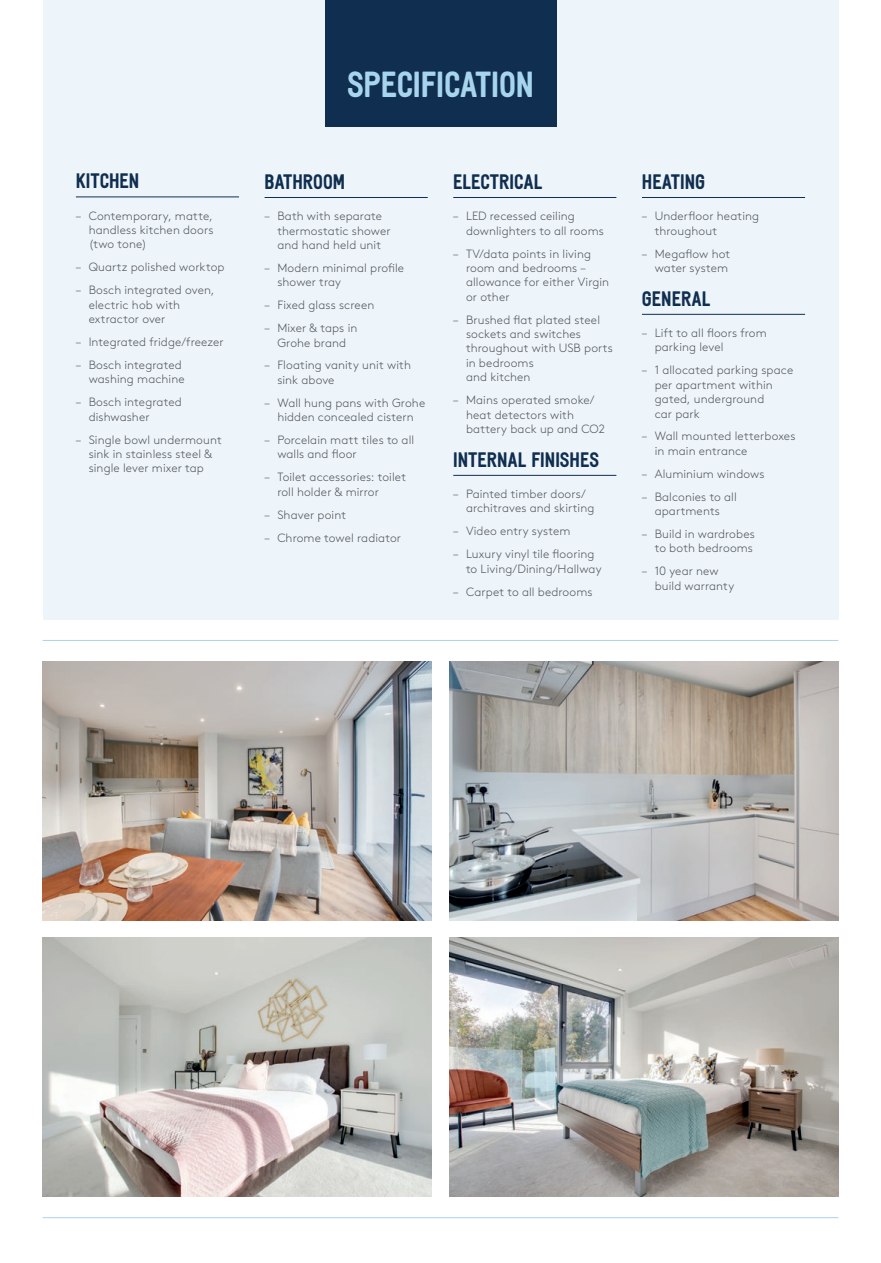
<style>
.page{position:relative;width:881px;height:1263px;background:#fff}
.page>*{position:absolute;margin:0;border:0;box-sizing:border-box;transform-origin:0 0}
.t1{font:36.3px "Canteen BN Bold";letter-spacing:-.005em;color:#a7d5ee}
.t2{font:21px "Canteen BN Bold";letter-spacing:.005em;color:#102e4f}
.t3{font:300 12px/14.4px "Brown";letter-spacing:.01em;color:#57585a}
</style>
<div class="page">
<div style="left:43px;top:0;width:795px;height:619px;background:#edf5fb"></div>
<div style="left:325px;top:0;width:230px;height:127px;background:#102e4f"></div>
<hr style="left:76px;top:197px;width:163px;height:1px;background:#102e4f">
<hr style="left:264px;top:197px;width:163px;height:1px;background:#102e4f">
<hr style="left:453px;top:197px;width:163px;height:1px;background:#102e4f">
<hr style="left:453px;top:475px;width:163px;height:1px;background:#102e4f">
<hr style="left:641px;top:197px;width:163px;height:1px;background:#102e4f">
<hr style="left:641px;top:314px;width:163px;height:1px;background:#102e4f">
<hr style="left:43px;top:640px;width:795px;height:1px;background:#a7d5ee">
<hr style="left:43px;top:1217px;width:795px;height:1px;background:#a7d5ee">
<img style="left:449px;top:937px;width:389px;height:260px">
<img style="left:43px;top:937px;width:388px;height:260px">
<img style="left:449px;top:661px;width:389px;height:259px">
<img style="left:43px;top:661px;width:388px;height:259px">
<h2 class="t2" style="left:76px;top:169px;width:65px">KITCHEN</h2>
<p class="t3" style="left:89px;top:210px;width:126px;text-align:justify;text-indent:-13px">– Contemporary, matte, handless kitchen doors (two tone)</p>
<p class="t3" style="left:76px;top:261px;width:150px">– Quartz polished worktop</p>
<p class="t3" style="left:89px;top:284px;width:127px;text-indent:-13px">– Bosch integrated oven, electric hob with extractor over</p>
<p class="t3" style="left:76px;top:336px;width:149px">– Integrated fridge/freezer</p>
<p class="t3" style="left:76px;top:359px;width:110px;text-align:right">– Bosch integrated washing machine</p>
<p class="t3" style="left:89px;top:396px;width:95px;text-indent:-13px">– Bosch integrated dishwasher</p>
<p class="t3" style="left:76px;top:433px;width:147px;text-align:center">– Single bowl undermount sink in stainless steel &amp; single lever mixer tap</p>
<h1 class="t1" style="left:347px;top:63px;width:188px">SPECIFICATION</h1>
<h2 class="t2" style="left:264px;top:169px;width:82px">BATHROOM</h2>
<p class="t3" style="left:277px;top:210px;width:115px;text-indent:-13px">– Bath with separate thermostatic shower and hand held unit</p>
<p class="t3" style="left:277px;top:262px;width:128px;text-indent:-13px">– Modern minimal profile shower tray</p>
<p class="t3" style="left:264px;top:299px;width:111px">– Fixed glass screen</p>
<p class="t3" style="left:264px;top:322px;width:94px;text-align:center">– Mixer &amp; taps in<br>Grohe brand</p>
<p class="t3" style="left:277px;top:359px;width:135px;text-indent:-13px">– Floating vanity unit with sink above</p>
<p class="t3" style="left:264px;top:397px;width:162px;text-align:center">– Wall hung pans with Grohe hidden concealed cistern</p>
<p class="t3" style="left:277px;top:434px;width:138px;text-indent:-13px">– Porcelain matt tiles to all walls and floor</p>
<p class="t3" style="left:277px;top:471px;width:130px;text-indent:-13px">– Toilet accessories: toilet roll holder &amp; mirror</p>
<p class="t3" style="left:264px;top:509px;width:83px">– Shaver point</p>
<p class="t3" style="left:264px;top:532px;width:138px">– Chrome towel radiator</p>
<h2 class="t2" style="left:453px;top:169px;width:90px">ELECTRICAL</h2>
<p class="t3" style="left:466px;top:210px;width:139px;text-indent:-13px">– LED recessed ceiling downlighters to all rooms</p>
<p class="t3" style="left:466px;top:247px;width:145px;text-indent:-13px">– TV/data points in living room and bedrooms – allowance for either Virgin or other</p>
<p class="t3" style="left:466px;top:314px;width:148px;text-indent:-13px">– Brushed flat plated steel sockets and switches throughout with USB ports in bedrooms<br>and kitchen</p>
<p class="t3" style="left:466px;top:394px;width:140px;text-indent:-13px">– Mains operated smoke/ heat detectors with battery back up and CO2</p>
<h2 class="t2" style="left:453px;top:447px;width:147px">INTERNAL FINISHES</h2>
<p class="t3" style="left:466px;top:488px;width:130px;text-indent:-13px">– Painted timber doors/ architraves and skirting</p>
<p class="t3" style="left:453px;top:525px;width:119px">– Video entry system</p>
<p class="t3" style="left:466px;top:548px;width:137px;text-indent:-13px">– Luxury vinyl tile flooring to Living/Dining/Hallway</p>
<p class="t3" style="left:453px;top:586px;width:141px">– Carpet to all bedrooms</p>
<h2 class="t2" style="left:641px;top:169px;width:65px">HEATING</h2>
<p class="t3" style="left:654px;top:210px;width:106px;text-indent:-13px">– Underfloor heating throughout</p>
<p class="t3" style="left:641px;top:247px;width:90px;text-align:right">– Megaflow hot water system</p>
<h2 class="t2" style="left:641px;top:286px;width:70px">GENERAL</h2>
<p class="t3" style="left:654px;top:327px;width:114px;text-indent:-13px">– Lift to all floors from parking level</p>
<p class="t3" style="left:654px;top:364px;width:140px;text-indent:-13px">– 1 allocated parking space per apartment within gated, underground<br>car park</p>
<p class="t3" style="left:654px;top:430px;width:142px;text-indent:-13px">– Wall mounted letterboxes in main entrance</p>
<p class="t3" style="left:641px;top:468px;width:124px">– Aluminium windows</p>
<p class="t3" style="left:641px;top:491px;width:96px;text-align:center">– Balconies to all apartments</p>
<p class="t3" style="left:641px;top:528px;width:114px;text-align:right">– Build in wardrobes to both bedrooms</p>
<p class="t3" style="left:654px;top:565px;width:81px;text-indent:-13px">– 10 year new build warranty</p>
</div>
